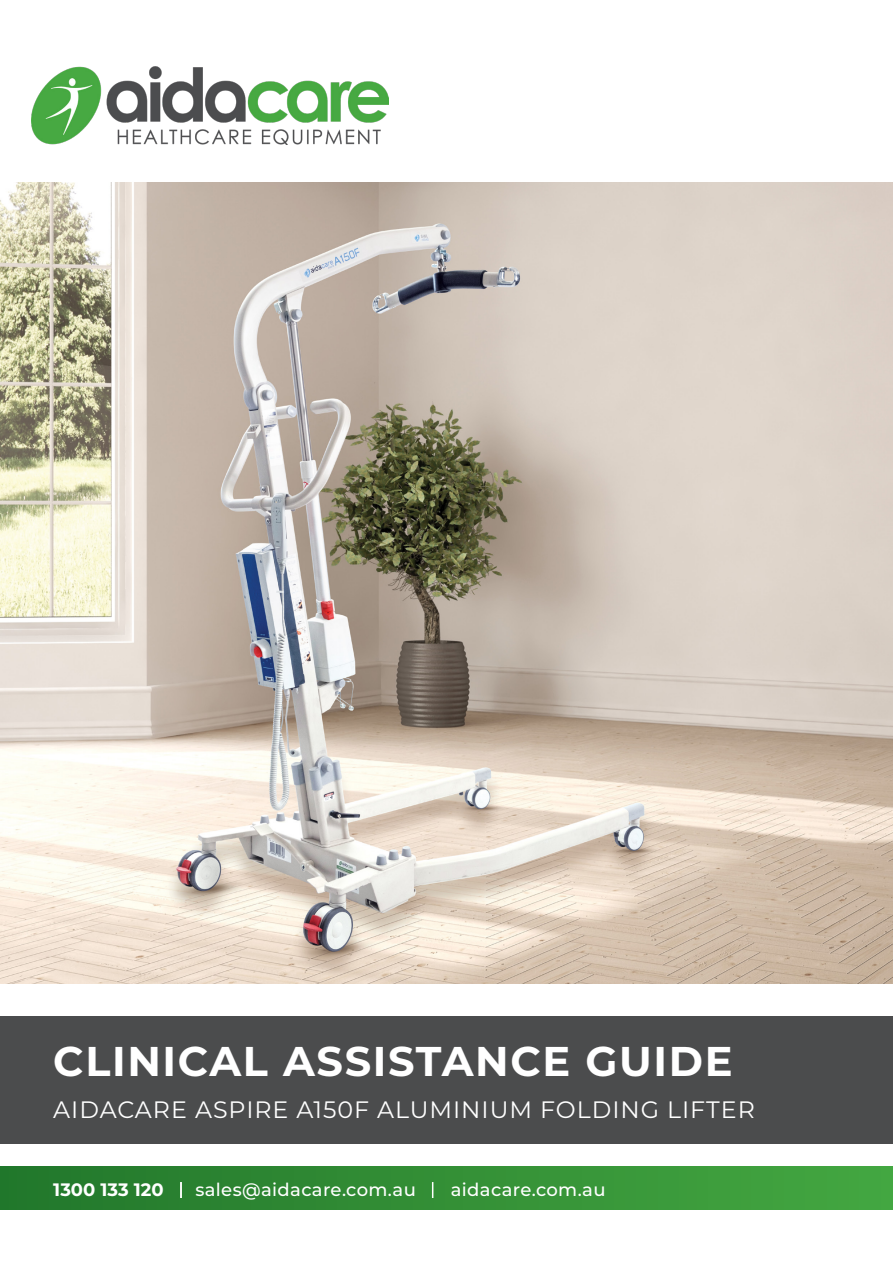
<style>
.page{position:relative;width:893px;height:1263px;background:#fff}
.page>*{position:absolute;margin:0;border:0;box-sizing:border-box;transform-origin:0 0}
.t1{font:700 41.55px "Montserrat";letter-spacing:.04em;color:#fff}
.t2{font:23.7px "Montserrat";letter-spacing:.04em;color:#fff}
.t3{font:500 18px "Montserrat";letter-spacing:.02em;color:#fff}
.t4{font:700 18px "Montserrat";color:#fff}
</style>
<div class="page">
<img style="left:0;top:182px;width:893px;height:801px">
<img style="left:31px;top:66px;width:358px;height:79px">
<div style="left:0;top:1016px;width:893px;height:127px;background:#4b4c4d"></div>
<div style="left:0;top:1166px;width:893px;height:43px;background:linear-gradient(to right,#22772b,#44a741)"></div>
<svg style="left:432px;top:1182px;width:1px;height:16px"></svg>
<svg style="left:180px;top:1182px;width:2px;height:16px"></svg>
<h1 class="t1" style="left:53px;top:1031px;width:681px">CLINICAL ASSISTANCE GUIDE</h1>
<p class="t2" style="left:53px;top:1093px;width:703px">AIDACARE ASPIRE A150F ALUMINIUM FOLDING LIFTER</p>
<p class="t4" style="left:53px;top:1176px;width:112px">1300 133 120</p>
<p class="t3" style="left:195px;top:1177px;width:222px">sales@aidacare.com.au</p>
<p class="t3" style="left:451px;top:1177px;width:156px">aidacare.com.au</p>
</div>
